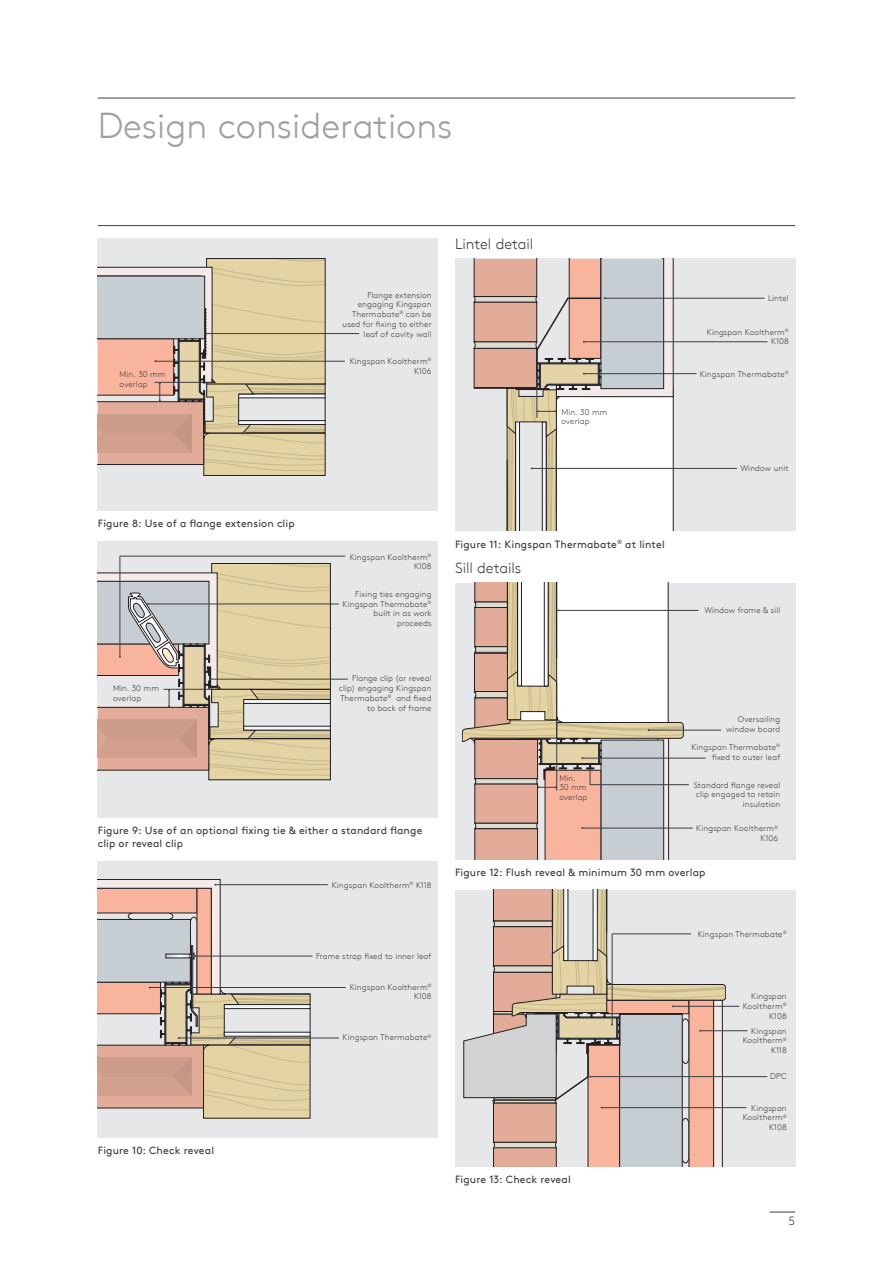
<style>
.page{position:relative;width:893px;height:1263px;background:#fff}
.page>*{position:absolute;margin:0;border:0;box-sizing:border-box;transform-origin:0 0}
.t1{font:300 36px "Kingspan Brown TT";color:#9d9fa2}
.t2{font:300 15px "Kingspan Brown TT";letter-spacing:-.005em;color:#3e3e3f}
.t3{font:300 12px "Kingspan Brown TT";color:#3e3e3f}
.t4{font:10.5px/13.5px "Kingspan Brown TT";letter-spacing:.01em;color:#3e3e3f}
.t5{font:300 8.25px/9.8px "Kingspan Brown TT";letter-spacing:.015em;color:#3e3e3f;text-align:right}
</style>
<div class="page">
<svg style="left:770px;top:1212px;width:25px;height:1px"></svg>
<hr style="left:98px;top:225px;width:697px;height:1px;background:#3e3e3f">
<hr style="left:98px;top:98px;width:697px;height:1px;background:#3e3e3f">
<div style="left:98px;top:238px;width:340px;height:272px;background:#e6e7e9"></div>
<div style="left:204px;top:433px;width:121px;height:42px;background:#e5d4a3"></div>
<div style="left:204px;top:433px;width:121px;height:43px;border:1px solid #231f20"></div>
<div style="left:98px;top:541px;width:340px;height:276px;background:#e6e7e9"></div>
<div style="left:209px;top:738px;width:121px;height:42px;background:#e5d4a3"></div>
<div style="left:209px;top:738px;width:122px;height:42px;border:1px solid #231f20"></div>
<div style="left:455px;top:583px;width:340px;height:276px;background:#e6e7e9"></div>
<div style="left:455px;top:890px;width:340px;height:276px;background:#e6e7e9"></div>
<div style="left:455px;top:259px;width:340px;height:272px;background:#e6e7e9"></div>
<div style="left:98px;top:861px;width:340px;height:276px;background:#e6e7e9"></div>
<div style="left:204px;top:1045px;width:106px;height:73px;background:#e5d4a3"></div>
<hr style="left:206px;top:333px;width:153px;height:1px;background:#3e3e3f">
<hr style="left:155px;top:361px;width:190px;height:1px;background:#3e3e3f">
<svg style="left:98px;top:259px;width:228px;height:212px"></svg>
<hr style="left:148px;top:604px;width:191px;height:1px;background:#3e3e3f">
<hr style="left:120px;top:556px;width:225px;height:1px;background:#3e3e3f">
<hr style="left:120px;top:556px;width:1px;height:101px;background:#3e3e3f">
<hr style="left:211px;top:679px;width:137px;height:1px;background:#3e3e3f">
<svg style="left:98px;top:563px;width:233px;height:213px"></svg>
<hr style="left:215px;top:884px;width:113px;height:1px;background:#3e3e3f">
<hr style="left:195px;top:956px;width:118px;height:1px;background:#3e3e3f">
<hr style="left:150px;top:987px;width:196px;height:1px;background:#3e3e3f">
<hr style="left:179px;top:1038px;width:160px;height:1px;background:#3e3e3f">
<svg style="left:98px;top:879px;width:213px;height:232px"></svg>
<hr style="left:605px;top:298px;width:160px;height:1px;background:#3e3e3f">
<hr style="left:584px;top:341px;width:183px;height:1px;background:#3e3e3f">
<hr style="left:584px;top:373px;width:112px;height:1px;background:#3e3e3f">
<hr style="left:532px;top:468px;width:205px;height:1px;background:#3e3e3f">
<svg style="left:474px;top:259px;width:199px;height:272px"></svg>
<hr style="left:558px;top:610px;width:141px;height:1px;background:#3e3e3f">
<hr style="left:648px;top:730px;width:73px;height:1px;background:#3e3e3f">
<hr style="left:582px;top:758px;width:124px;height:1px;background:#3e3e3f">
<hr style="left:582px;top:828px;width:111px;height:1px;background:#3e3e3f">
<hr style="left:590px;top:784px;width:99px;height:1px;background:#3e3e3f">
<svg style="left:462px;top:583px;width:222px;height:276px;background:#dccdc3"></svg>
<hr style="left:673px;top:1006px;width:66px;height:1px;background:#3e3e3f">
<hr style="left:700px;top:1030px;width:48px;height:1px;background:#3e3e3f">
<hr style="left:590px;top:1076px;width:177px;height:1px;background:#3e3e3f">
<hr style="left:601px;top:1107px;width:145px;height:1px;background:#3e3e3f">
<svg style="left:463px;top:890px;width:263px;height:276px"></svg>
<h1 class="t1" style="left:98px;top:99px;width:356px">Design considerations</h1>
<p class="t5" style="left:120px;top:369px;width:47px;text-align:left">Min. 30 mm overlap</p>
<p class="t5" style="left:342px;top:289px;width:91px">Flange extension engaging Kingspan<br>Thermabate<sup>®</sup> can be used for fixing to either leaf of cavity wall</p>
<p class="t5" style="left:350px;top:356px;width:83px">Kingspan Kooltherm<sup>®<br></sup>K106</p>
<p class="t4" style="left:98px;top:516px;width:198px">Figure 8: Use of a flange extension clip</p>
<p class="t5" style="left:113px;top:683px;width:47px;text-align:left">Min. 30 mm overlap</p>
<p class="t5" style="left:350px;top:551px;width:83px">Kingspan Kooltherm<sup>®<br></sup>K108</p>
<p class="t5" style="left:343px;top:588px;width:90px">Fixing ties engaging<br>Kingspan Thermabate<sup>® </sup>built in as work proceeds</p>
<p class="t5" style="left:339px;top:673px;width:94px">Flange clip (or reveal clip) engaging Kingspan<br>Thermabate<sup>®</sup> and fixed to back of frame</p>
<p class="t4" style="left:98px;top:822px;width:326px">Figure 9: Use of an optional fixing tie &amp; either a standard flange clip or reveal clip</p>
<p class="t5" style="left:332px;top:880px;width:101px">Kingspan Kooltherm<sup>®</sup> K118</p>
<p class="t5" style="left:316px;top:951px;width:117px">Frame strap fixed to inner leaf</p>
<p class="t5" style="left:350px;top:981px;width:83px">Kingspan Kooltherm<sup>®<br></sup>K108</p>
<p class="t4" style="left:98px;top:1143px;width:118px">Figure 10: Check reveal</p>
<p class="t5" style="left:343px;top:1032px;width:90px">Kingspan Thermabate<sup>®</sup></p>
<h2 class="t2" style="left:455px;top:233px;width:80px">Lintel detail</h2>
<p class="t5" style="left:561px;top:406px;width:47px;text-align:left">Min. 30 mm overlap</p>
<p class="t4" style="left:455px;top:537px;width:211px">Figure 11: Kingspan Thermabate<sup>®</sup> at lintel</p>
<h2 class="t2" style="left:455px;top:557px;width:68px">Sill details</h2>
<p class="t5" style="left:768px;top:292px;width:22px">Lintel</p>
<p class="t5" style="left:707px;top:326px;width:83px">Kingspan Kooltherm<sup>®<br></sup>K108</p>
<p class="t5" style="left:700px;top:368px;width:90px">Kingspan Thermabate<sup>®</sup></p>
<p class="t5" style="left:740px;top:463px;width:50px">Window unit</p>
<p class="t5" style="left:704px;top:605px;width:77px">Window frame &amp; sill</p>
<p class="t5" style="left:559px;top:772px;width:30px;text-align:left">Min.<br>30 mm overlap</p>
<p class="t5" style="left:726px;top:714px;width:56px">Oversailing window board</p>
<p class="t5" style="left:691px;top:742px;width:90px">Kingspan Thermabate<sup>® </sup>fixed to outer leaf</p>
<p class="t5" style="left:694px;top:779px;width:88px">Standard flange reveal clip engaged to retain insulation</p>
<p class="t5" style="left:696px;top:823px;width:83px">Kingspan Kooltherm<sup>®<br></sup>K106</p>
<p class="t4" style="left:455px;top:865px;width:252px">Figure 12: Flush reveal &amp; minimum 30 mm overlap</p>
<p class="t5" style="left:698px;top:928px;width:90px">Kingspan Thermabate<sup>®</sup></p>
<p class="t5" style="left:743px;top:991px;width:46px">Kingspan<br>Kooltherm<sup>®<br></sup>K108</p>
<p class="t5" style="left:743px;top:1025px;width:46px">Kingspan<br>Kooltherm<sup>®<br></sup>K118</p>
<p class="t5" style="left:770px;top:1070px;width:18px">DPC</p>
<p class="t4" style="left:455px;top:1172px;width:117px">Figure 13: Check reveal</p>
<p class="t5" style="left:743px;top:1102px;width:46px">Kingspan<br>Kooltherm<sup>®<br></sup>K108</p>
<h3 class="t3" style="left:789px;top:1212px;width:8px">5</h3>
</div>
